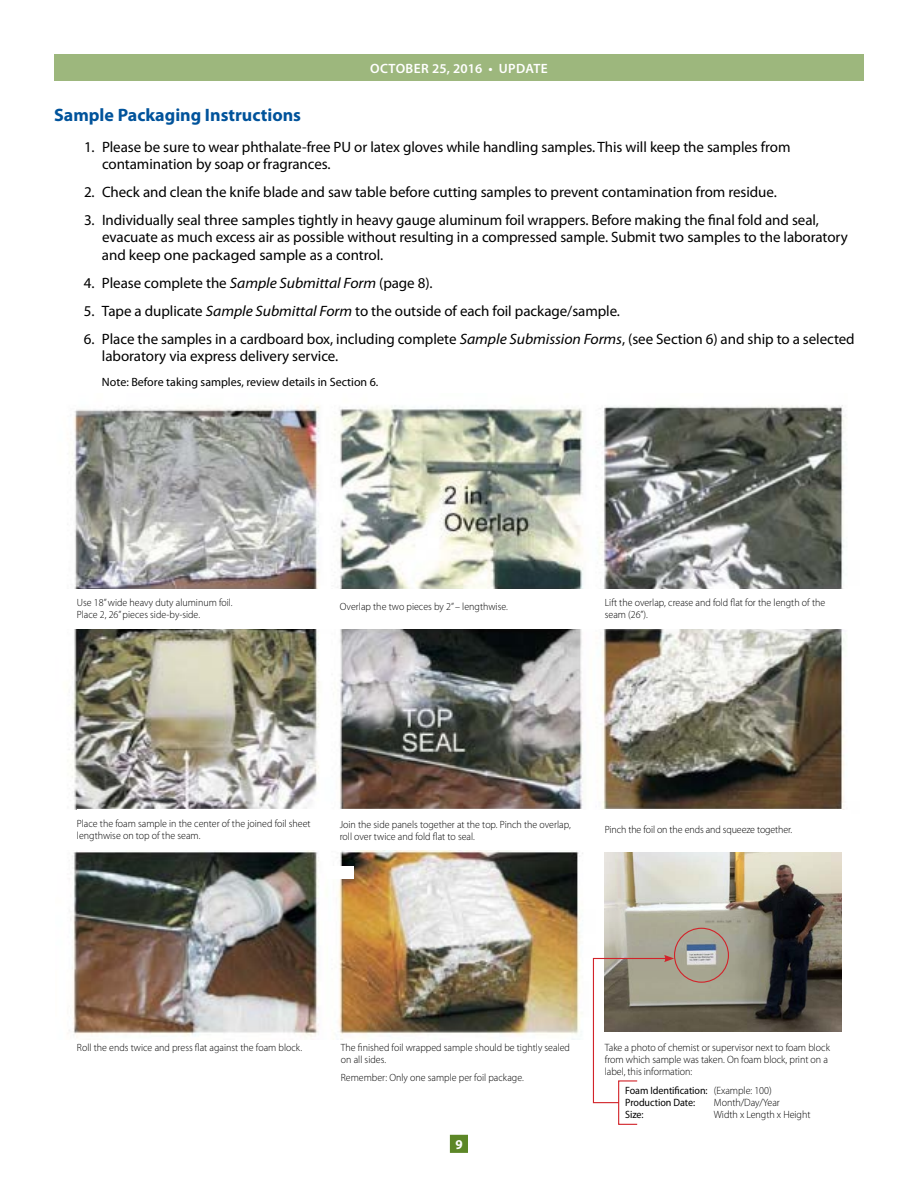
<style>
.page{position:relative;width:918px;height:1188px;background:#fff}
.page>*{position:absolute;margin:0;border:0;box-sizing:border-box;transform-origin:0 0}
.t1{font:700 18px "Myriad Pro";color:#00539b}
.t2{font:15px/17.2px "Myriad Pro";letter-spacing:-.005em;color:#000}
.t3{font:600 13.5px "Myriad Pro";letter-spacing:.03em;color:#fff}
.t4{font:700 13.5px "Myriad Pro";color:#fff}
.t5{font:12px "Myriad Pro";color:#000}
.t6{font:300 10.65px/12.1px "Myriad Pro";letter-spacing:-.005em;color:#000;scale:.95 1}
.t7{font:10.65px/12.1px "Myriad Pro";letter-spacing:-.005em;color:#000;scale:.95 1}
.t8{font:300 10.5px/12px "Myriad Pro";color:#000;scale:.95 1}
.s1{font-style:italic}
.s2{font-weight:300}
</style>
<div class="page">
<div style="left:450px;top:1135px;width:18px;height:18px;background:#5c8727"></div>
<div style="left:54px;top:54px;width:810px;height:27px;background:#9db77d"></div>
<img style="left:68px;top:405px;width:779px;height:635px">
<div style="left:64px;top:589px;width:786px;height:40px;background:#fff"></div>
<div style="left:64px;top:810px;width:786px;height:40px;background:#fff"></div>
<div style="left:77px;top:809px;width:240px;height:41px;background:#fff"></div>
<div style="left:327px;top:867px;width:27px;height:12px;background:#fff"></div>
<img style="left:605px;top:852px;width:237px;height:179px">
<div style="left:674px;top:928px;width:55px;height:55px;border:1px solid #d2232a;border-radius:50%"></div>
<div style="left:618px;top:1080px;width:20px;height:45px;border:1px solid #d2232a"></div>
<svg style="left:592px;top:955px;width:82px;height:149px"></svg>
<p class="t3" style="left:370px;top:59px;width:179px">OCTOBER 25, 2016 • UPDATE</p>
<p class="t1" style="left:54px;top:103px;width:249px">Sample Packaging Instructions</p>
<p class="t2" style="left:102px;top:138px;width:690px;text-indent:-18px">1. Please be sure to wear phthalate-free PU or latex gloves while handling samples. This will keep the samples from contamination by soap or fragrances.</p>
<p class="t2" style="left:84px;top:183px;width:694px">2. Check and clean the knife blade and saw table before cutting samples to prevent contamination from residue.</p>
<p class="t2" style="left:102px;top:211px;width:747px;text-indent:-18px">3. Individually seal three samples tightly in heavy gauge aluminum foil wrappers. Before making the final fold and seal, evacuate as much excess air as possible without resulting in a compressed sample. Submit two samples to the laboratory and keep one packaged sample as a control.</p>
<p class="t2" style="left:84px;top:274px;width:350px">4. Please complete the <span class="s1">Sample Submittal Form</span> (page 8).</p>
<p class="t2" style="left:84px;top:302px;width:538px">5. Tape a duplicate <span class="s1">Sample Submittal Form</span> to the outside of each foil package/sample.</p>
<p class="t2" style="left:102px;top:330px;width:754px;text-indent:-18px">6. Place the samples in a cardboard box, including complete <span class="s1">Sample Submission Forms</span>, (see Section 6) and ship to a selected laboratory via express delivery service.</p>
<p class="t5" style="left:102px;top:375px;width:278px">Note: Before taking samples, review details in Section 6.</p>
<p class="t8" style="left:77px;top:597px;width:165px">Use 18” wide heavy duty aluminum foil.<br>Place 2, 26” pieces side-by-side.</p>
<p class="t8" style="left:340px;top:601px;width:178px">Overlap the two pieces by 2” – lengthwise.</p>
<p class="t8" style="left:605px;top:596px;width:234px">Lift the overlap, crease and fold flat for the length of the seam (26”).</p>
<p class="t8" style="left:77px;top:818px;width:248px">Place the foam sample in the center of the joined foil sheet lengthwise on top of the seam.</p>
<p class="t8" style="left:340px;top:818px;width:245px">Join the side panels together at the top. Pinch the overlap, roll over twice and fold flat to seal.</p>
<p class="t8" style="left:605px;top:823px;width:199px">Pinch the foil on the ends and squeeze together.</p>
<p class="t8" style="left:77px;top:1041px;width:239px">Roll the ends twice and press flat against the foam block.</p>
<p class="t6" style="left:605px;top:1041px;width:239px">Take a photo of chemist or supervisor next to foam block from which sample was taken. On foam block, print on a label, this information:</p>
<p class="t7" style="left:625px;top:1084px;width:156px">Foam Identification: <span class="s2">(Example: 100)<br></span>Production Date:</p>
<p class="t8" style="left:341px;top:1041px;width:243px">The finished foil wrapped sample should be tightly sealed on all sides.</p>
<p class="t8" style="left:341px;top:1072px;width:194px">Remember: Only one sample per foil package.</p>
<p class="t6" style="left:714px;top:1096px;width:71px">Month/Day/Year</p>
<p class="t4" style="left:455px;top:1136px;width:9px">9</p>
<p class="t7" style="left:625px;top:1108px;width:21px">Size:</p>
<p class="t6" style="left:714px;top:1108px;width:103px">Width x Length x Height</p>
</div>
